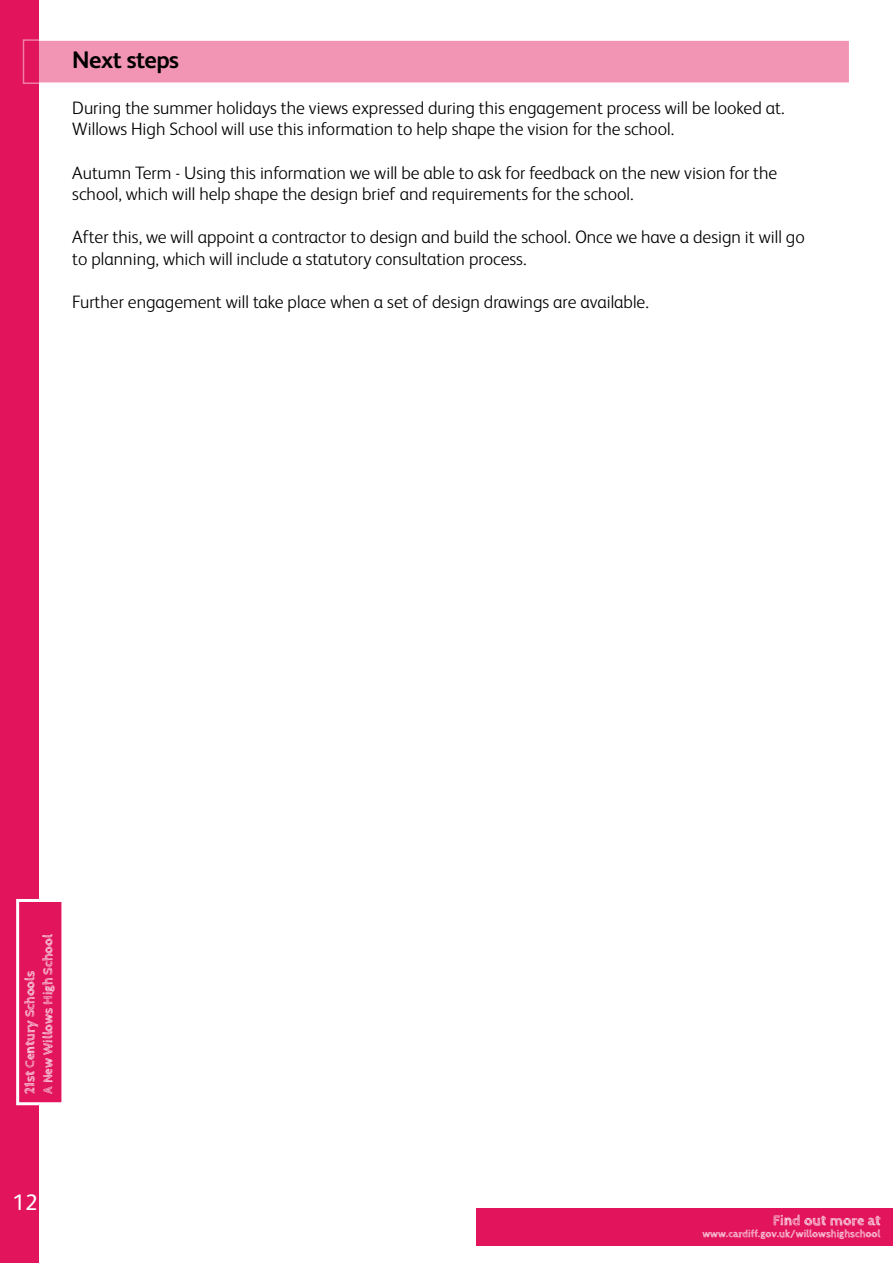
<style>
.page{position:relative;width:893px;height:1263px;background:#fff}
.page>*{position:absolute;margin:0;border:0;box-sizing:border-box;transform-origin:0 0}
.t1{font:700 24px "FS Albert";letter-spacing:-.02em;color:#000}
.t2{font:22.5px "FS Albert";color:#fff}
.t3{font:300 18px/21.6px "FS Albert";color:#000}
.t4{font:700 14.85px "Cabin Sketch";letter-spacing:-.005em;color:#fff}
.t5{font:700 13.5px/18px "Cabin Sketch";color:#fff}
.t6{font:700 10.5px "Cabin Sketch";color:#fff}
</style>
<div class="page">
<div style="left:476px;top:1208px;width:417px;height:38px;background:#e2145b"></div>
<div style="left:0;top:0;width:39px;height:1263px;background:#e2145b"></div>
<div style="left:23px;top:39px;width:827px;height:45px;background:#f295b5;border:2px solid #fff"></div>
<div style="left:16px;top:899px;width:48px;height:206px;background:#e2145b;border:3px solid #fff"></div>
<h1 class="t1" style="left:72px;top:43px;width:108px">Next steps</h1>
<p class="t3" style="left:72px;top:96px;width:714px">During the summer holidays the views expressed during this engagement process will be looked at.<br>Willows High School will use this information to help shape the vision for the school.</p>
<p class="t3" style="left:72px;top:161px;width:707px">Autumn Term - Using this information we will be able to ask for feedback on the new vision for the school, which will help shape the design brief and requirements for the school.</p>
<p class="t3" style="left:72px;top:226px;width:734px">After this, we will appoint a contractor to design and build the school. Once we have a design it will go to planning, which will include a statutory consultation process.</p>
<p class="t3" style="left:72px;top:290px;width:578px">Further engagement will take place when a set of design drawings are available.</p>
<p class="t5" style="left:21px;top:1094px;width:161px;rotate:-90deg">21st Century Schools<br>A New Willows High School</p>
<p class="t2" style="left:13px;top:1187px;width:26px">12</p>
<p class="t4" style="left:773px;top:1212px;width:109px">Find out more at</p>
<p class="t6" style="left:702px;top:1228px;width:180px">www.cardiff.gov.uk/willowshighschool</p>
</div>
